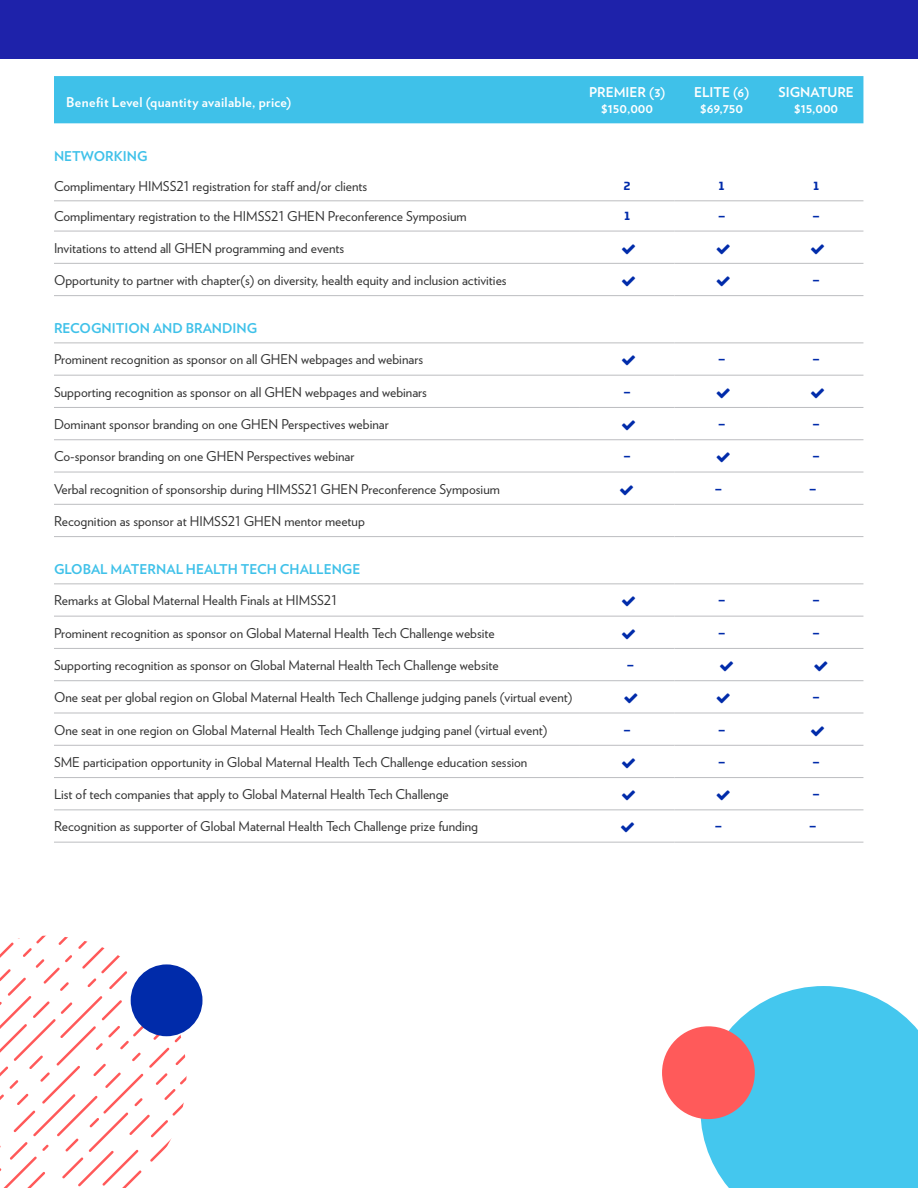
<style>
.page{position:relative;width:918px;height:1188px;background:#fff}
.page>*{position:absolute;margin:0;border:0;box-sizing:border-box;transform-origin:0 0}
.t1{font:13.5px "Verlag";color:#333}
.t2{font:700 13.5px "Verlag";color:#3fc1e9}
.t3{font:700 13.5px "Verlag";color:#fff}
.t4{font:700 13.5px "Verlag";letter-spacing:.025em;color:#fff}
.t5{font:700 12px "Prometo";color:#002baa}
</style>
<div class="page">
<div style="left:54px;top:76px;width:809px;height:47px;background:#3fc1e9"></div>
<hr style="left:54px;top:200px;width:526px;height:1px;background:#bcbdc0">
<hr style="left:580px;top:200px;width:94px;height:1px;background:#bcbdc0">
<hr style="left:674px;top:200px;width:95px;height:1px;background:#bcbdc0">
<hr style="left:769px;top:200px;width:94px;height:1px;background:#bcbdc0">
<hr style="left:54px;top:231px;width:526px;height:1px;background:#bcbdc0">
<hr style="left:580px;top:231px;width:94px;height:1px;background:#bcbdc0">
<hr style="left:674px;top:231px;width:95px;height:1px;background:#bcbdc0">
<hr style="left:769px;top:231px;width:94px;height:1px;background:#bcbdc0">
<hr style="left:54px;top:263px;width:526px;height:1px;background:#bcbdc0">
<hr style="left:580px;top:263px;width:94px;height:1px;background:#bcbdc0">
<hr style="left:674px;top:263px;width:95px;height:1px;background:#bcbdc0">
<hr style="left:769px;top:263px;width:94px;height:1px;background:#bcbdc0">
<hr style="left:54px;top:295px;width:526px;height:1px;background:#bcbdc0">
<hr style="left:580px;top:295px;width:94px;height:1px;background:#bcbdc0">
<hr style="left:674px;top:295px;width:95px;height:1px;background:#bcbdc0">
<hr style="left:769px;top:295px;width:94px;height:1px;background:#bcbdc0">
<hr style="left:54px;top:343px;width:526px;height:1px;background:#bcbdc0">
<hr style="left:580px;top:343px;width:94px;height:1px;background:#bcbdc0">
<hr style="left:674px;top:343px;width:95px;height:1px;background:#bcbdc0">
<hr style="left:769px;top:343px;width:94px;height:1px;background:#bcbdc0">
<hr style="left:54px;top:583px;width:526px;height:1px;background:#bcbdc0">
<hr style="left:580px;top:583px;width:94px;height:1px;background:#bcbdc0">
<hr style="left:674px;top:583px;width:95px;height:1px;background:#bcbdc0">
<hr style="left:769px;top:583px;width:94px;height:1px;background:#bcbdc0">
<hr style="left:54px;top:616px;width:526px;height:1px;background:#bcbdc0">
<hr style="left:580px;top:616px;width:94px;height:1px;background:#bcbdc0">
<hr style="left:674px;top:616px;width:95px;height:1px;background:#bcbdc0">
<hr style="left:769px;top:616px;width:94px;height:1px;background:#bcbdc0">
<hr style="left:54px;top:648px;width:526px;height:1px;background:#bcbdc0">
<hr style="left:580px;top:648px;width:94px;height:1px;background:#bcbdc0">
<hr style="left:674px;top:648px;width:95px;height:1px;background:#bcbdc0">
<hr style="left:769px;top:648px;width:94px;height:1px;background:#bcbdc0">
<hr style="left:54px;top:375px;width:526px;height:1px;background:#bcbdc0">
<hr style="left:580px;top:375px;width:94px;height:1px;background:#bcbdc0">
<hr style="left:674px;top:375px;width:95px;height:1px;background:#bcbdc0">
<hr style="left:769px;top:375px;width:94px;height:1px;background:#bcbdc0">
<hr style="left:54px;top:407px;width:526px;height:1px;background:#bcbdc0">
<hr style="left:580px;top:407px;width:94px;height:1px;background:#bcbdc0">
<hr style="left:674px;top:407px;width:95px;height:1px;background:#bcbdc0">
<hr style="left:769px;top:407px;width:94px;height:1px;background:#bcbdc0">
<hr style="left:54px;top:439px;width:526px;height:1px;background:#bcbdc0">
<hr style="left:580px;top:439px;width:94px;height:1px;background:#bcbdc0">
<hr style="left:674px;top:439px;width:95px;height:1px;background:#bcbdc0">
<hr style="left:769px;top:439px;width:94px;height:1px;background:#bcbdc0">
<hr style="left:54px;top:472px;width:526px;height:1px;background:#bcbdc0">
<hr style="left:580px;top:472px;width:94px;height:1px;background:#bcbdc0">
<hr style="left:674px;top:472px;width:95px;height:1px;background:#bcbdc0">
<hr style="left:769px;top:472px;width:94px;height:1px;background:#bcbdc0">
<hr style="left:54px;top:504px;width:526px;height:1px;background:#bcbdc0">
<hr style="left:580px;top:504px;width:94px;height:1px;background:#bcbdc0">
<hr style="left:674px;top:504px;width:95px;height:1px;background:#bcbdc0">
<hr style="left:769px;top:504px;width:94px;height:1px;background:#bcbdc0">
<hr style="left:54px;top:680px;width:526px;height:1px;background:#bcbdc0">
<hr style="left:580px;top:680px;width:94px;height:1px;background:#bcbdc0">
<hr style="left:674px;top:680px;width:95px;height:1px;background:#bcbdc0">
<hr style="left:769px;top:680px;width:94px;height:1px;background:#bcbdc0">
<hr style="left:54px;top:713px;width:526px;height:1px;background:#bcbdc0">
<hr style="left:580px;top:713px;width:94px;height:1px;background:#bcbdc0">
<hr style="left:674px;top:713px;width:95px;height:1px;background:#bcbdc0">
<hr style="left:769px;top:713px;width:94px;height:1px;background:#bcbdc0">
<hr style="left:54px;top:745px;width:526px;height:1px;background:#bcbdc0">
<hr style="left:580px;top:745px;width:94px;height:1px;background:#bcbdc0">
<hr style="left:674px;top:745px;width:95px;height:1px;background:#bcbdc0">
<hr style="left:769px;top:745px;width:94px;height:1px;background:#bcbdc0">
<hr style="left:54px;top:777px;width:526px;height:1px;background:#bcbdc0">
<hr style="left:580px;top:777px;width:94px;height:1px;background:#bcbdc0">
<hr style="left:674px;top:777px;width:95px;height:1px;background:#bcbdc0">
<hr style="left:769px;top:777px;width:94px;height:1px;background:#bcbdc0">
<hr style="left:54px;top:536px;width:526px;height:1px;background:#bcbdc0">
<hr style="left:580px;top:536px;width:94px;height:1px;background:#bcbdc0">
<hr style="left:674px;top:536px;width:95px;height:1px;background:#bcbdc0">
<hr style="left:769px;top:536px;width:94px;height:1px;background:#bcbdc0">
<hr style="left:54px;top:809px;width:526px;height:1px;background:#bcbdc0">
<hr style="left:580px;top:809px;width:94px;height:1px;background:#bcbdc0">
<hr style="left:674px;top:809px;width:95px;height:1px;background:#bcbdc0">
<hr style="left:769px;top:809px;width:94px;height:1px;background:#bcbdc0">
<hr style="left:54px;top:842px;width:526px;height:1px;background:#bcbdc0">
<hr style="left:580px;top:842px;width:94px;height:1px;background:#bcbdc0">
<hr style="left:674px;top:842px;width:95px;height:1px;background:#bcbdc0">
<hr style="left:769px;top:842px;width:94px;height:1px;background:#bcbdc0">
<svg style="left:0;top:936px;width:197px;height:252px"></svg>
<div style="left:131px;top:964px;width:71px;height:72px;background:#002baa;border-radius:50%"></div>
<div style="left:0;top:0;width:918px;height:58px;background:#1e22aa"></div>
<svg style="left:700px;top:986px;width:218px;height:202px;background:#59cdef"></svg>
<div style="left:662px;top:1026px;width:93px;height:93px;background:#ff5a5a;border-radius:50%"></div>
<p class="t4" style="left:66px;top:91px;width:227px">Benefit Level (quantity available, price)</p>
<p class="t3" style="left:589px;top:81px;width:78px">PREMIER (3)</p>
<p class="t3" style="left:601px;top:98px;width:53px">$150,000</p>
<p class="t3" style="left:694px;top:81px;width:57px">ELITE (6)</p>
<p class="t3" style="left:700px;top:98px;width:44px">$69,750</p>
<p class="t3" style="left:778px;top:81px;width:77px">SIGNATURE</p>
<p class="t3" style="left:794px;top:98px;width:45px">$15,000</p>
<p class="t2" style="left:54px;top:145px;width:95px">NETWORKING</p>
<p class="t1" style="left:54px;top:176px;width:315px">Complimentary HIMSS21 registration for staff and/or clients</p>
<p class="t5" style="left:624px;top:178px;width:8px">2</p>
<p class="t5" style="left:719px;top:178px;width:7px">1</p>
<p class="t5" style="left:813px;top:178px;width:7px">1</p>
<p class="t1" style="left:54px;top:206px;width:414px">Complimentary registration to the HIMSS21 GHEN Preconference Symposium</p>
<p class="t5" style="left:624px;top:209px;width:7px">1</p>
<p class="t5" style="left:719px;top:209px;width:7px">–</p>
<p class="t5" style="left:813px;top:209px;width:7px">–</p>
<p class="t1" style="left:54px;top:238px;width:292px">Invitations to attend all GHEN programming and events</p>
<p class="t1" style="left:54px;top:270px;width:454px">Opportunity to partner with chapter(s) on diversity, health equity and inclusion activities</p>
<p class="t5" style="left:813px;top:272px;width:7px">–</p>
<p class="t2" style="left:54px;top:318px;width:205px">RECOGNITION AND BRANDING</p>
<p class="t1" style="left:54px;top:349px;width:371px">Prominent recognition as sponsor on all GHEN webpages and webinars</p>
<p class="t5" style="left:719px;top:352px;width:7px">–</p>
<p class="t5" style="left:813px;top:352px;width:7px">–</p>
<p class="t1" style="left:54px;top:382px;width:375px">Supporting recognition as sponsor on all GHEN webpages and webinars</p>
<p class="t5" style="left:624px;top:384px;width:7px">–</p>
<p class="t1" style="left:54px;top:414px;width:336px">Dominant sponsor branding on one GHEN Perspectives webinar</p>
<p class="t5" style="left:719px;top:416px;width:7px">–</p>
<p class="t5" style="left:813px;top:416px;width:7px">–</p>
<p class="t1" style="left:54px;top:446px;width:302px">Co-sponsor branding on one GHEN Perspectives webinar</p>
<p class="t5" style="left:624px;top:449px;width:7px">–</p>
<p class="t5" style="left:813px;top:449px;width:7px">–</p>
<p class="t1" style="left:54px;top:479px;width:447px">Verbal recognition of sponsorship during HIMSS21 GHEN Preconference Symposium</p>
<p class="t5" style="left:715px;top:481px;width:7px">–</p>
<p class="t5" style="left:810px;top:481px;width:7px">–</p>
<p class="t1" style="left:54px;top:511px;width:312px">Recognition as sponsor at HIMSS21 GHEN mentor meetup</p>
<p class="t2" style="left:54px;top:559px;width:308px">GLOBAL MATERNAL HEALTH TECH CHALLENGE</p>
<p class="t1" style="left:54px;top:590px;width:284px">Remarks at Global Maternal Health Finals at HIMSS21</p>
<p class="t5" style="left:719px;top:593px;width:7px">–</p>
<p class="t5" style="left:813px;top:593px;width:7px">–</p>
<p class="t1" style="left:54px;top:623px;width:442px">Prominent recognition as sponsor on Global Maternal Health Tech Challenge website</p>
<p class="t5" style="left:719px;top:625px;width:7px">–</p>
<p class="t5" style="left:813px;top:625px;width:7px">–</p>
<p class="t1" style="left:54px;top:655px;width:446px">Supporting recognition as sponsor on Global Maternal Health Tech Challenge website</p>
<p class="t5" style="left:628px;top:657px;width:7px">–</p>
<p class="t1" style="left:54px;top:687px;width:520px">One seat per global region on Global Maternal Health Tech Challenge judging panels (virtual event)</p>
<p class="t5" style="left:813px;top:690px;width:7px">–</p>
<p class="t1" style="left:54px;top:720px;width:495px">One seat in one region on Global Maternal Health Tech Challenge judging panel (virtual event)</p>
<p class="t5" style="left:624px;top:722px;width:7px">–</p>
<p class="t5" style="left:719px;top:722px;width:7px">–</p>
<p class="t1" style="left:54px;top:752px;width:475px">SME participation opportunity in Global Maternal Health Tech Challenge education session</p>
<p class="t5" style="left:719px;top:754px;width:7px">–</p>
<p class="t5" style="left:813px;top:754px;width:7px">–</p>
<p class="t1" style="left:54px;top:784px;width:396px">List of tech companies that apply to Global Maternal Health Tech Challenge</p>
<p class="t5" style="left:813px;top:786px;width:7px">–</p>
<p class="t1" style="left:54px;top:816px;width:426px">Recognition as supporter of Global Maternal Health Tech Challenge prize funding</p>
<p class="t5" style="left:715px;top:819px;width:7px">–</p>
<p class="t5" style="left:810px;top:819px;width:7px">–</p>
</div>
